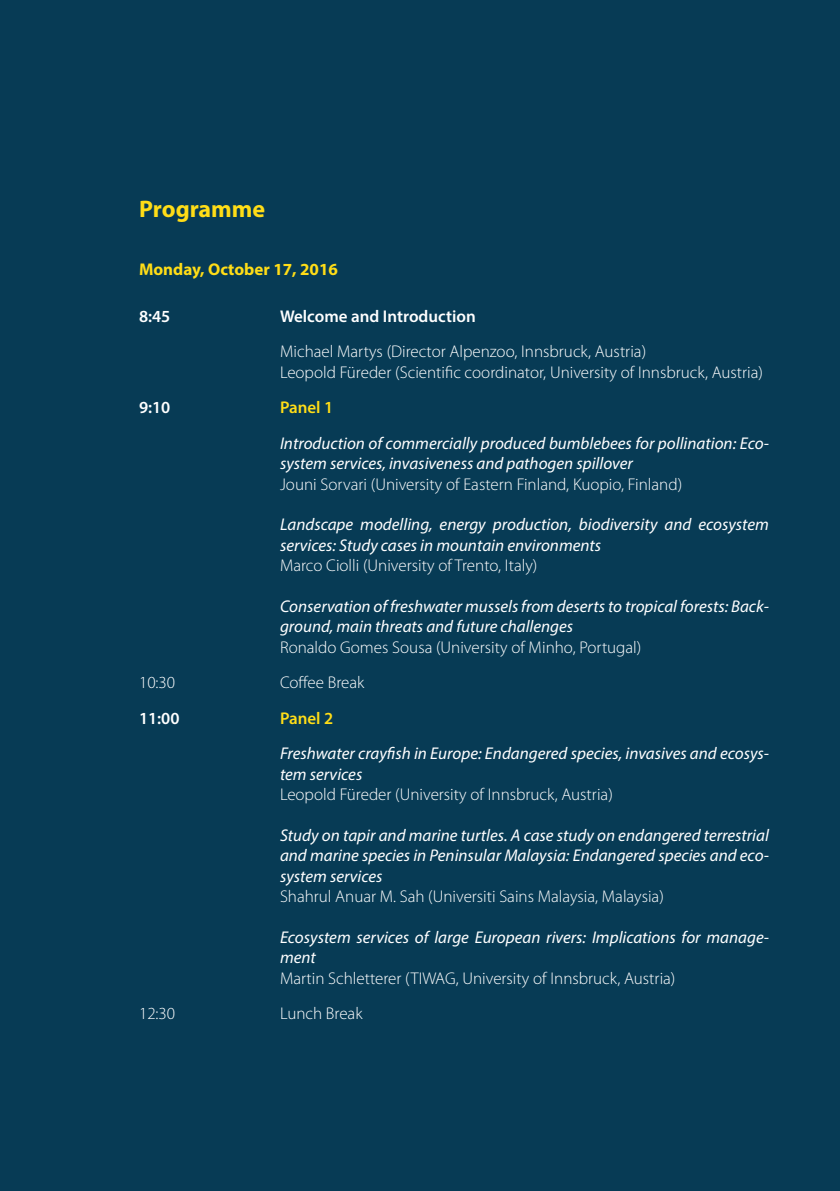
<style>
.page{position:relative;width:840px;height:1191px;background:#fff}
.page>*{position:absolute;margin:0;border:0;box-sizing:border-box;transform-origin:0 0}
.t1{font:700 24px "Myriad Pro";color:#ffdd17}
.t2{font:italic 17px/20.4px "Myriad Pro";color:#fff}
.t3{font:300 17px/20.4px "Myriad Pro";color:#fff}
.t4{font:600 17px "Myriad Pro";color:#fff}
.t5{font:700 17px "Myriad Pro";color:#ffdd17}
.t6{font:600 17px "Myriad Pro";color:#ffdd17}
</style>
<div class="page">
<div style="left:0;top:0;width:839px;height:1191px;background:#073b55"></div>
<h1 class="t1" style="left:139px;top:193px;width:128px">Programme</h1>
<p class="t5" style="left:139px;top:258px;width:200px">Monday, October 17, 2016</p>
<p class="t4" style="left:139px;top:305px;width:33px">8:45</p>
<p class="t4" style="left:280px;top:305px;width:197px">Welcome and Introduction</p>
<p class="t3" style="left:280px;top:342px;width:484px">Michael Martys (Director Alpenzoo, Innsbruck, Austria)<br>Leopold Füreder (Scientific coordinator, University of Innsbruck, Austria)</p>
<p class="t4" style="left:139px;top:397px;width:33px">9:10</p>
<p class="t6" style="left:280px;top:397px;width:55px">Panel 1</p>
<p class="t2" style="left:280px;top:432px;width:490px">Introduction of commercially produced bumblebees for pollination: Eco&shy;system services, invasiveness and pathogen spillover</p>
<p class="t3" style="left:280px;top:474px;width:403px">Jouni Sorvari (University of Eastern Finland, Kuopio, Finland)</p>
<p class="t2" style="left:280px;top:514px;width:490px">Landscape modelling, energy production, biodiversity and ecosystem services: Study cases in mountain environments</p>
<p class="t3" style="left:280px;top:555px;width:259px">Marco Ciolli (University of Trento, Italy)</p>
<p class="t2" style="left:280px;top:596px;width:490px">Conservation of freshwater mussels from deserts to tropical forests: Back&shy;ground, main threats and future challenges</p>
<p class="t3" style="left:280px;top:637px;width:362px">Ronaldo Gomes Sousa (University of Minho, Portugal)</p>
<p class="t3" style="left:139px;top:672px;width:38px">10:30</p>
<p class="t3" style="left:280px;top:672px;width:86px">Coffee Break</p>
<p class="t4" style="left:139px;top:707px;width:42px">11:00</p>
<p class="t6" style="left:280px;top:707px;width:55px">Panel 2</p>
<p class="t2" style="left:280px;top:743px;width:490px">Freshwater crayfish in Europe: Endangered species, invasives and ecosys&shy;tem services</p>
<p class="t3" style="left:280px;top:784px;width:334px">Leopold Füreder (University of Innsbruck, Austria)</p>
<p class="t2" style="left:280px;top:824px;width:490px;text-align:justify">Study on tapir and marine turtles. A case study on endangered terrestrial and marine species in Peninsular Malaysia: Endangered species and eco&shy;system services</p>
<p class="t3" style="left:280px;top:886px;width:385px">Shahrul Anuar M. Sah (Universiti Sains Malaysia, Malaysia)</p>
<p class="t2" style="left:280px;top:926px;width:490px">Ecosystem services of large European rivers: Implications for manage&shy;ment</p>
<p class="t3" style="left:280px;top:968px;width:397px">Martin Schletterer (TIWAG, University of Innsbruck, Austria)</p>
<p class="t3" style="left:139px;top:1003px;width:38px">12:30</p>
<p class="t3" style="left:280px;top:1003px;width:84px">Lunch Break</p>
</div>
